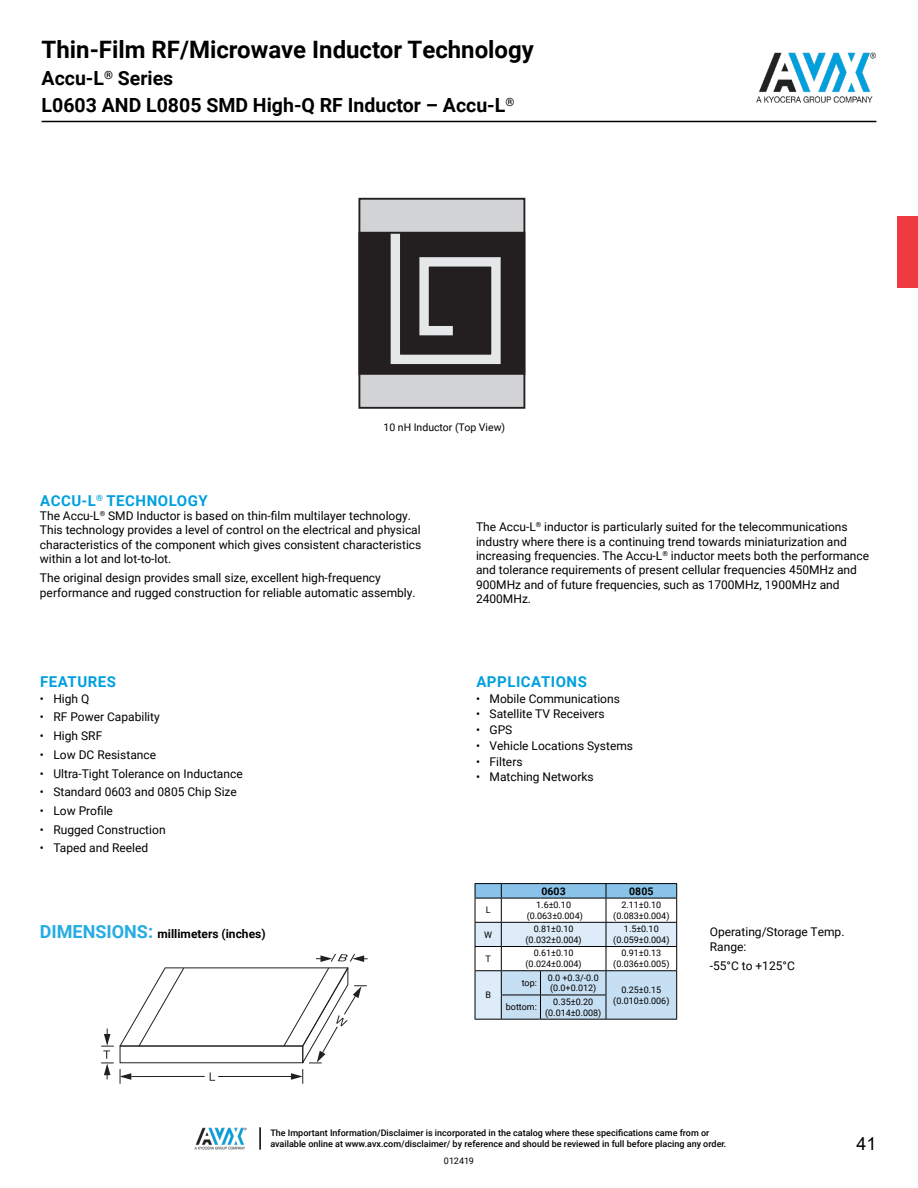
<style>
.page{position:relative;width:918px;height:1188px;background:#fff}
.page>*{position:absolute;margin:0;border:0;box-sizing:border-box;transform-origin:0 0}
.t1{font:700 24px "Roboto";color:#000}
.t2{font:700 19.5px "Roboto";color:#000}
.t3{font:18px "Arial";color:#000}
.t4{font:700 15px "Roboto";letter-spacing:.035em;color:#00a0df}
.t5{font:12px/14.4px "Roboto";color:#000}
.t6{font:700 12px "Roboto";color:#000}
.t7{font:10.5px "Roboto";color:#000}
.t8{font:700 10.5px "Roboto";color:#000}
.t9{font:9px/10.8px "Roboto";color:#000;text-align:center}
.t10{font:500 9px/10.8px "Roboto";color:#000}
.s1{font-size:18px;color:#25ace3}
</style>
<div class="page">
<img style="left:195px;top:1127px;width:52px;height:23px">
<hr style="left:259px;top:1127px;width:2px;height:23px;background:#000">
<img style="left:756px;top:52px;width:120px;height:51px">
<hr style="left:42px;top:121px;width:834px;height:1px;background:#000">
<div style="left:897px;top:216px;width:21px;height:72px;background:#ef3a41"></div>
<div style="left:359px;top:199px;width:165px;height:209px;background:#d2d3d4"></div>
<div style="left:358px;top:198px;width:167px;height:211px;border:2px solid #231f20"></div>
<div style="left:359px;top:233px;width:165px;height:141px;background:#231f20"></div>
<div style="left:358px;top:232px;width:167px;height:143px;border:2px solid #231f20"></div>
<svg style="left:386px;top:231px;width:119px;height:134px"></svg>
<svg style="left:101px;top:953px;width:267px;height:131px"></svg>
<svg style="left:475px;top:883px;width:202px;height:137px"></svg>
<hr style="left:501px;top:1019px;width:39px;height:1px;background:#000">
<hr style="left:540px;top:1019px;width:66px;height:1px;background:#000">
<hr style="left:606px;top:1019px;width:71px;height:1px;background:#000">
<h1 class="t1" style="left:42px;top:33px;width:494px">Thin-Film RF/Microwave Inductor Technology</h1>
<h2 class="t2" style="left:42px;top:92px;width:474px">L0603 AND L0805 SMD High-Q RF Inductor – Accu-L<sup>®</sup></h2>
<h2 class="t2" style="left:42px;top:65px;width:133px">Accu-L<sup>®</sup> Series</h2>
<p class="t7" style="left:383px;top:420px;width:123px">10 nH Inductor (Top View)</p>
<p class="t4" style="left:40px;top:490px;width:169px">ACCU-L<sup>®</sup> TECHNOLOGY</p>
<p class="t5" style="left:40px;top:508px;width:383px">The Accu-L<sup>®</sup> SMD Inductor is based on thin-film multilayer technology.<br>This technology provides a level of control on the electrical and physical characteristics of the component which gives consistent characteristics within a lot and lot-to-lot.</p>
<p class="t5" style="left:40px;top:570px;width:377px">The original design provides small size, excellent high-frequency performance and rugged construction for reliable automatic assembly.</p>
<p class="t4" style="left:40px;top:671px;width:77px">FEATURES</p>
<p class="t5" style="left:40px;top:691px;width:51px">• High Q</p>
<p class="t5" style="left:40px;top:709px;width:121px">• RF Power Capability</p>
<p class="t5" style="left:40px;top:728px;width:64px">• High SRF</p>
<p class="t5" style="left:40px;top:747px;width:118px">• Low DC Resistance</p>
<p class="t5" style="left:40px;top:766px;width:204px">• Ultra-Tight Tolerance on Inductance</p>
<p class="t5" style="left:40px;top:784px;width:198px">• Standard 0603 and 0805 Chip Size</p>
<p class="t5" style="left:40px;top:803px;width:75px">• Low Profile</p>
<p class="t5" style="left:40px;top:822px;width:127px">• Rugged Construction</p>
<p class="t5" style="left:40px;top:841px;width:110px">• Taped and Reeled</p>
<p class="t6" style="left:40px;top:925px;width:227px"><span class="s1">DIMENSIONS:</span> millimeters (inches)</p>
<p class="t5" style="left:476px;top:519px;width:395px">The Accu-L<sup>®</sup> inductor is particularly suited for the telecommunications industry where there is a continuing trend towards miniaturization and increasing frequencies. The Accu-L<sup>®</sup> inductor meets both the performance and tolerance requirements of present cellular frequencies 450MHz and 900MHz and of future frequencies, such as 1700MHz, 1900MHz and 2400MHz.</p>
<p class="t4" style="left:476px;top:671px;width:112px">APPLICATIONS</p>
<p class="t5" style="left:476px;top:691px;width:145px">• Mobile Communications</p>
<p class="t5" style="left:476px;top:706px;width:130px">• Satellite TV Receivers</p>
<p class="t5" style="left:476px;top:722px;width:38px">• GPS</p>
<p class="t5" style="left:476px;top:738px;width:159px">• Vehicle Locations Systems</p>
<p class="t5" style="left:476px;top:754px;width:48px">• Filters</p>
<p class="t5" style="left:476px;top:769px;width:119px">• Matching Networks</p>
<p class="t8" style="left:542px;top:883px;width:26px">0603</p>
<p class="t8" style="left:629px;top:883px;width:26px">0805</p>
<p class="t9" style="left:486px;top:904px;width:6px">L</p>
<p class="t9" style="left:527px;top:899px;width:58px">1.6±0.10 (0.063±0.004)</p>
<p class="t9" style="left:613px;top:899px;width:58px">2.11±0.10 (0.083±0.004)</p>
<p class="t9" style="left:484px;top:929px;width:9px">W</p>
<p class="t9" style="left:526px;top:923px;width:58px">0.81±0.10 (0.032±0.004)</p>
<p class="t9" style="left:613px;top:923px;width:58px">1.5±0.10 (0.059±0.004)</p>
<p class="t9" style="left:486px;top:953px;width:7px">T</p>
<p class="t9" style="left:526px;top:947px;width:58px">0.61±0.10 (0.024±0.004)</p>
<p class="t9" style="left:613px;top:947px;width:58px">0.91±0.13 (0.036±0.005)</p>
<p class="t9" style="left:485px;top:989px;width:7px">B</p>
<p class="t9" style="left:522px;top:977px;width:17px">top:</p>
<p class="t9" style="left:548px;top:972px;width:52px;text-align:left">0.0 +0.3/-0.0 (0.0+0.012)</p>
<p class="t9" style="left:613px;top:984px;width:58px">0.25±0.15 (0.010±0.006)</p>
<p class="t9" style="left:506px;top:1001px;width:33px">bottom:</p>
<p class="t9" style="left:545px;top:996px;width:58px">0.35±0.20 (0.014±0.008)</p>
<p class="t5" style="left:710px;top:924px;width:136px">Operating/Storage Temp.<br>Range:</p>
<p class="t5" style="left:710px;top:958px;width:87px">-55°C to +125°C</p>
<p class="t10" style="left:270px;top:1127px;width:458px">The Important Information/Disclaimer is incorporated in the catalog where these specifications came from or available online at www.avx.com/disclaimer/ by reference and should be reviewed in full before placing any order.</p>
<h3 class="t3" style="left:856px;top:1131px;width:22px">41</h3>
<p class="t9" style="left:444px;top:1155px;width:31px">012419</p>
</div>
